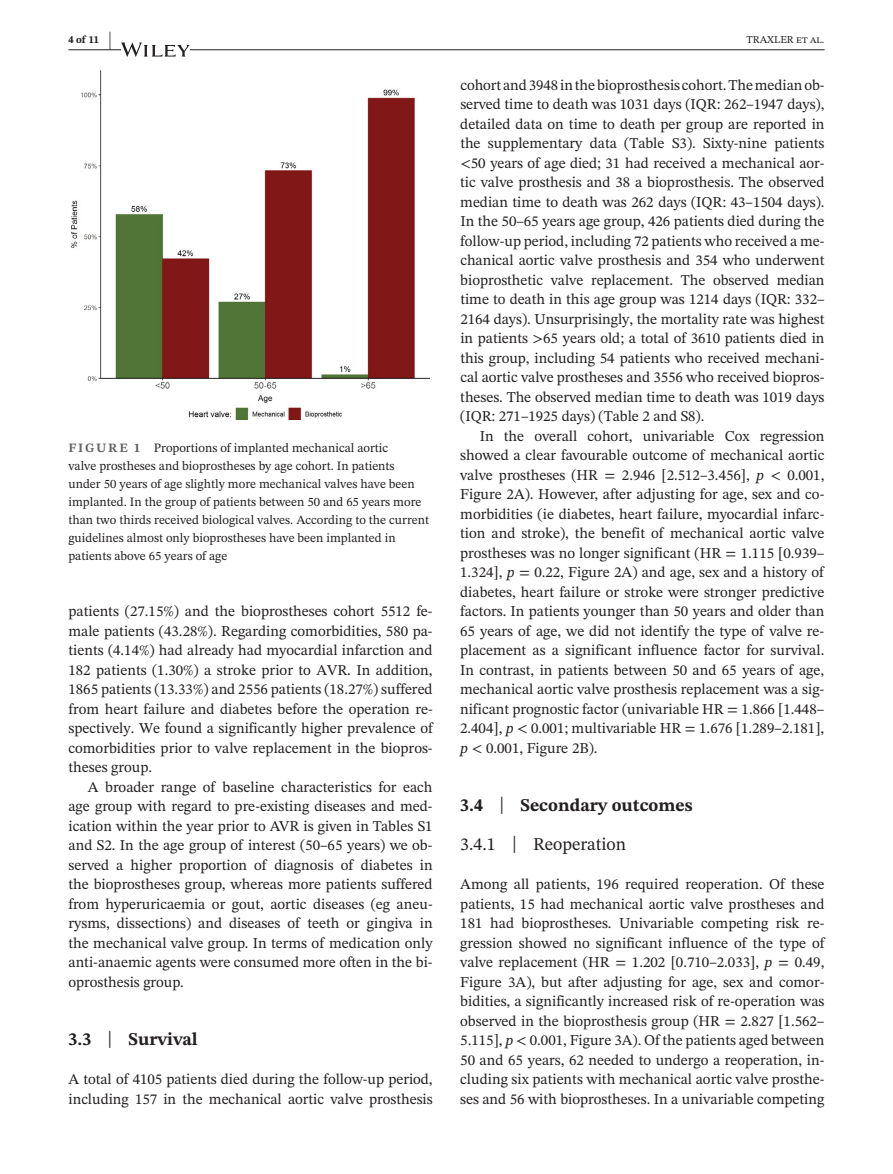
<style>
.page{position:relative;width:893px;height:1174px;background:#fff}
.page>*{position:absolute;margin:0;border:0;box-sizing:border-box;transform-origin:0 0}
.t1{font:700 18px/39px "STIX Two Text";color:#231f20}
.t2{font:15px/19.5px "STIX Two Text";color:#231f20;text-align:justify}
.t3{font:12.75px/18px "STIX Two Text";color:#231f20}
.t4{font:10.5px "STIX Two Text";color:#231f20}
.t5{font:700 10.5px "STIX Two Text";color:#231f20}
.s1{font-size:21px}
.s2{font-weight:700;color:#636366}
.s3{font-weight:400;font-size:23.7px}
.s4{font-style:italic}
.s5{font-weight:400}
</style>
<div class="page">
<hr style="left:68px;top:49px;width:756px;height:1px;background:#231f20">
<svg style="left:121px;top:43px;width:69px;height:14px"></svg>
<img style="left:72px;top:70px;width:357px;height:349px">
<p class="t5" style="left:68px;top:32px;width:44px">4 of 11 <span class="s1">|</span></p>
<p class="t4" style="left:746px;top:32px;width:80px">TRAXLER et al.</p>
<p class="t3" style="left:68px;top:438px;width:362px"><span class="s2">FIGURE 1</span> Proportions of implanted mechanical aortic<br>valve prostheses and bioprostheses by age cohort. In patients under 50 years of age slightly more mechanical valves have been implanted. In the group of patients between 50 and 65 years more than two thirds received biological valves. According to the current guidelines almost only bioprostheses have been implanted in patients above 65 years of age</p>
<p class="t2" style="left:68px;top:601px;width:366px">patients (27.15%) and the bioprostheses cohort 5512 fe&shy;male patients (43.28%). Regarding comorbidities, 580 pa&shy;tients (4.14%) had already had myocardial infarction and 182 patients (1.30%) a stroke prior to AVR. In addition, 1865 patients (13.33%) and 2556 patients (18.27%) suffered from heart failure and diabetes before the operation re&shy;spectively. We found a significantly higher prevalence of comorbidities prior to valve replacement in the biopros&shy;theses group.</p>
<p class="t2" style="left:68px;top:777px;width:366px;text-indent:20px">A broader range of baseline characteristics for each age group with regard to pre-existing diseases and med&shy;ication within the year prior to AVR is given in Tables S1 and S2. In the age group of interest (50–65 years) we ob&shy;served a higher proportion of diagnosis of diabetes in the bioprostheses group, whereas more patients suffered from hyperuricaemia or gout, aortic diseases (eg aneu&shy;rysms, dissections) and diseases of teeth or gingiva in the mechanical valve group. In terms of medication only anti-anaemic agents were consumed more often in the bi&shy;oprosthesis group.</p>
<p class="t1" style="left:68px;top:1020px;width:131px">3.3 <span class="s3">|</span> Survival</p>
<p class="t2" style="left:68px;top:1069px;width:366px">A total of 4105 patients died during the follow-up period, including 157 in the mechanical aortic valve prosthesis</p>
<p class="t2" style="left:460px;top:75px;width:366px">cohort and3948inthebioprosthesis cohort.Themedianob&shy;served time to death was 1031 days (IQR: 262–1947 days), detailed data on time to death per group are reported in the supplementary data (Table S3). Sixty-nine patients &lt;50 years of age died; 31 had received a mechanical aor&shy;tic valve prosthesis and 38 a bioprosthesis. The observed median time to death was 262 days (IQR: 43–1504 days).<br>In the 50–65 years age group, 426 patients died during the follow-up period, including 72 patients who received a me&shy;chanical aortic valve prosthesis and 354 who underwent bioprosthetic valve replacement. The observed median time to death in this age group was 1214 days (IQR: 332– 2164 days). Unsurprisingly, the mortality rate was highest in patients &gt;65 years old; a total of 3610 patients died in this group, including 54 patients who received mechani&shy;cal aortic valve prostheses and 3556 who received biopros&shy;theses. The observed median time to death was 1019 days (IQR: 271–1925 days) (Table 2 and S8).</p>
<p class="t2" style="left:460px;top:426px;width:366px;text-indent:20px">In the overall cohort, univariable Cox regression showed a clear favourable outcome of mechanical aortic valve prostheses (HR = 2.946 [2.512–3.456], <span class="s4">p</span> &lt; 0.001, Figure 2A). However, after adjusting for age, sex and co&shy;morbidities (ie diabetes, heart failure, myocardial infarc&shy;tion and stroke), the benefit of mechanical aortic valve prostheses was no longer significant (HR = 1.115 [0.939– 1.324], <span class="s4">p</span> = 0.22, Figure 2A) and age, sex and a history of diabetes, heart failure or stroke were stronger predictive factors. In patients younger than 50 years and older than 65 years of age, we did not identify the type of valve re&shy;placement as a significant influence factor for survival.<br>In contrast, in patients between 50 and 65 years of age, mechanical aortic valve prosthesis replacement was a sig&shy;nificant prognostic factor (univariable HR = 1.866 [1.448– 2.404], <span class="s4">p</span> &lt; 0.001; multivariable HR = 1.676 [1.289–2.181], <span class="s4">p</span> &lt; 0.001, Figure 2B).</p>
<p class="t1" style="left:460px;top:786px;width:234px">3.4 <span class="s3">|</span> Secondary outcomes<br><span class="s5">3.4.1</span> <span class="s3">|</span> <span class="s5">Reoperation</span></p>
<p class="t2" style="left:460px;top:874px;width:366px">Among all patients, 196 required reoperation. Of these patients, 15 had mechanical aortic valve prostheses and 181 had bioprostheses. Univariable competing risk re&shy;gression showed no significant influence of the type of valve replacement (HR = 1.202 [0.710–2.033], <span class="s4">p</span> = 0.49, Figure 3A), but after adjusting for age, sex and comor&shy;bidities, a significantly increased risk of re-operation was observed in the bioprosthesis group (HR = 2.827 [1.562– 5.115], <span class="s4">p</span> &lt; 0.001, Figure 3A). Of the patients aged between 50 and 65 years, 62 needed to undergo a reoperation, in&shy;cluding six patients with mechanical aortic valve prosthe&shy;ses and 56 with bioprostheses. In a univariable competing</p>
</div>
